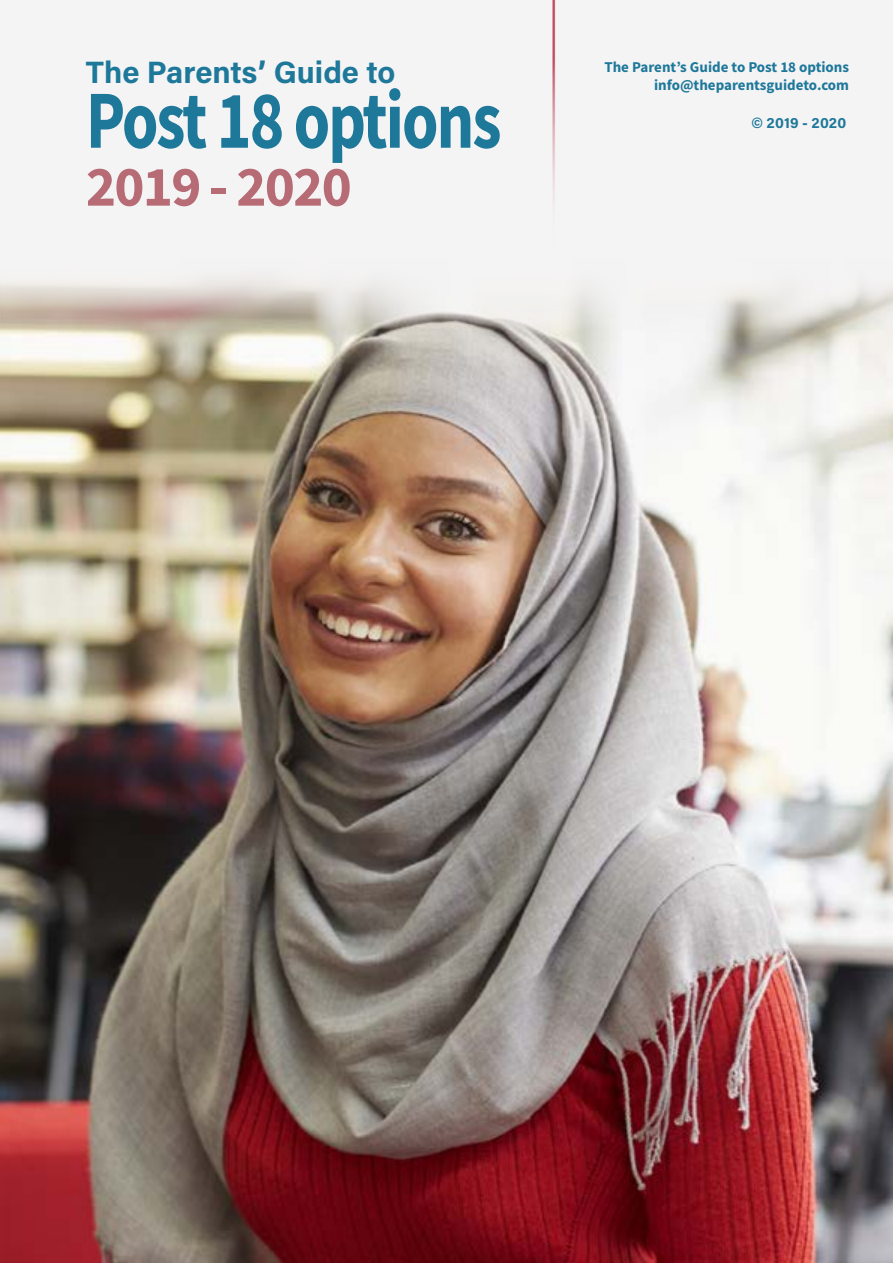
<style>
.page{position:relative;width:893px;height:1263px;background:#f0eff0}
.page>*{position:absolute;margin:0;border:0;box-sizing:border-box;transform-origin:0 0}
.t1{font:700 82.5px "Source Sans Pro";letter-spacing:-.03em;color:#1e789a;scale:.8 1}
.t2{font:700 57.15px "Source Sans Pro";letter-spacing:-.03em;color:#b66b75}
.t3{font:700 30.9px "Acumin Pro";color:#1e789a}
.t4{font:700 15px "Source Sans Pro";color:#1e789a}
.t5{font:700 15px "Acumin Pro";letter-spacing:.005em;color:#1e789a}
</style>
<div class="page">
<hr style="left:552px;top:0;width:3px;height:252px;background:#c04c62">
<img style="left:0;top:282px;width:893px;height:981px">
<p class="t3" style="left:86px;top:50px;width:311px">The Parents’ Guide to</p>
<p class="t1" style="left:86px;top:64px;width:521px">Post 18 options</p>
<p class="t2" style="left:86px;top:148px;width:267px">2019 - 2020</p>
<p class="t4" style="left:604px;top:56px;width:246px">The Parent’s Guide to Post 18 options</p>
<p class="t4" style="left:654px;top:74px;width:197px">info@theparentsguideto.com</p>
<p class="t5" style="left:751px;top:112px;width:96px">© 2019 - 2020</p>
</div>
